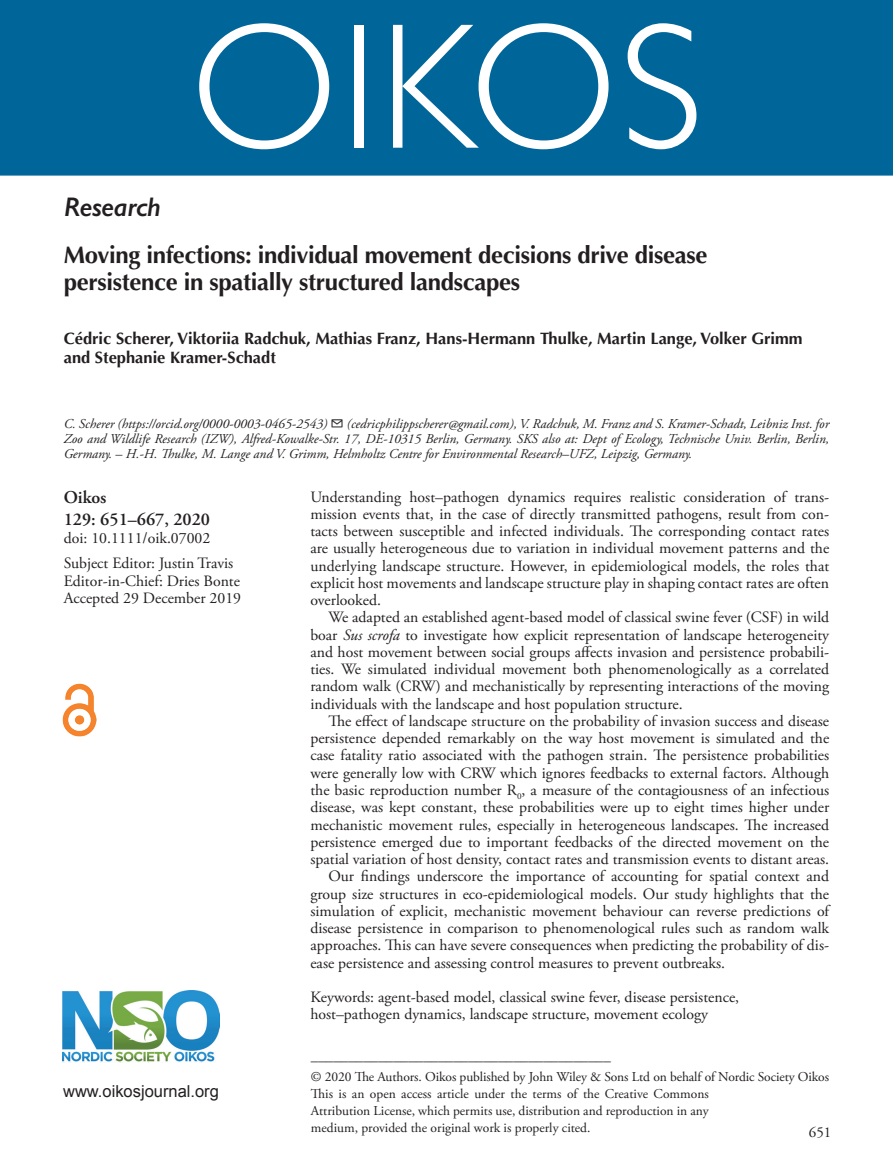
<style>
.page{position:relative;width:893px;height:1174px;background:#fff}
.page>*{position:absolute;margin:0;border:0;box-sizing:border-box;transform-origin:0 0}
.OIKOS{font:300 180px "Gill Sans";letter-spacing:.01em;color:#fff}
.AT_TYPE{font:italic 600 27px "Gill Sans";letter-spacing:-.015em;color:#231f20}
.CT{font:700 24px/27px "Optima LT Std";letter-spacing:-.015em;color:#231f20}
.Corres{font:600 18px "Adobe Garamond Pro";color:#231f20}
.AU{font:700 16.5px/19.5px "Optima LT Std";color:#231f20}
.t1{font:16.5px "Arial";color:#231f20}
.ABS_TXI{font:15.75px/17.2px "Adobe Garamond Pro";color:#231f20;text-align:justify}
.ABS_TXT{font:15.75px/17.2px "Adobe Garamond Pro";color:#231f20;text-align:justify}
.Keywords{font:15.75px/17.2px "Adobe Garamond Pro";color:#231f20}
.Doi_No{font:15.75px "Adobe Garamond Pro";color:#231f20}
.t2{font:15px "Adobe Garamond Pro";color:#231f20}
.Address{font:italic 13.5px/15px "Adobe Garamond Pro";color:#231f20;text-align:justify}
.FM_Note{font:13.5px/16.8px "Adobe Garamond Pro";letter-spacing:-.005em;color:#231f20;text-align:justify}
.s1{font-style:italic}
</style>
<div class="page">
<div style="left:0;top:0;width:893px;height:176px;background:#069"></div>
<img style="left:63px;top:990px;width:156px;height:72px">
<img style="left:63px;top:683px;width:34px;height:53px">
<p class="AT_TYPE" style="left:64px;top:191px;width:99px">Research</p>
<p class="OIKOS" style="left:190px;top:-53px;width:515px">OIKOS</p>
<p class="CT" style="left:64px;top:242px;width:645px">Moving infections: individual movement decisions drive disease persistence in spatially structured landscapes</p>
<p class="AU" style="left:64px;top:329px;width:740px">Cédric Scherer, Viktoriia Radchuk, Mathias Franz, Hans-Hermann Thulke, Martin Lange, Volker Grimm and Stephanie Kramer-Schadt</p>
<p class="Address" style="left:64px;top:416px;width:767px">C. Scherer (https://orcid.org/0000-0003-0465-2543) ✉ (cedricphilippscherer@gmail.com), V. Radchuk, M. Franz and S. Kramer-Schadt, Leibniz Inst. for Zoo and Wildlife Research (IZW), Alfred-Kowalke-Str. 17, DE-10315 Berlin, Germany. SKS also at: Dept of Ecology, Technische Univ. Berlin, Berlin, Germany. – H.-H. Thulke, M. Lange and V. Grimm, Helmholtz Centre for Environmental Research–UFZ, Leipzig, Germany.</p>
<p class="Corres" style="left:64px;top:487px;width:44px">Oikos</p>
<p class="Corres" style="left:64px;top:509px;width:148px">129: 651–667, 2020</p>
<p class="Doi_No" style="left:64px;top:528px;width:148px">doi: 10.1111/oik.07002</p>
<p class="ABS_TXI" style="left:64px;top:555px;width:171px">Subject Editor: Justin Travis</p>
<p class="ABS_TXI" style="left:64px;top:572px;width:178px">Editor-in-Chief: Dries Bonte</p>
<p class="ABS_TXI" style="left:64px;top:590px;width:179px">Accepted 29 December 2019</p>
<p class="t1" style="left:63px;top:1080px;width:157px">www.oikosjournal.org</p>
<p class="ABS_TXT" style="left:310px;top:488px;width:520px">Understanding host–pathogen dynamics requires realistic consideration of trans&shy;mission events that, in the case of directly transmitted pathogens, result from con&shy;tacts between susceptible and infected individuals. The corresponding contact rates are usually heterogeneous due to variation in individual movement patterns and the underlying landscape structure. However, in epidemiological models, the roles that explicit host movements and landscape structure play in shaping contact rates are often overlooked.</p>
<p class="ABS_TXI" style="left:310px;top:609px;width:520px;text-indent:18px">We adapted an established agent-based model of classical swine fever (CSF) in wild boar <span class="s1">Sus scrofa</span> to investigate how explicit representation of landscape heterogeneity and host movement between social groups affects invasion and persistence probabili&shy;ties. We simulated individual movement both phenomenologically as a correlated random walk (CRW) and mechanistically by representing interactions of the moving individuals with the landscape and host population structure.</p>
<p class="ABS_TXI" style="left:310px;top:713px;width:520px;text-indent:18px">The effect of landscape structure on the probability of invasion success and disease persistence depended remarkably on the way host movement is simulated and the case fatality ratio associated with the pathogen strain. The persistence probabilities were generally low with CRW which ignores feedbacks to external factors. Although the basic reproduction number R<sub>0</sub>, a measure of the contagiousness of an infectious disease, was kept constant, these probabilities were up to eight times higher under mechanistic movement rules, especially in heterogeneous landscapes. The increased persistence emerged due to important feedbacks of the directed movement on the spatial variation of host density, contact rates and transmission events to distant areas.</p>
<p class="ABS_TXI" style="left:310px;top:868px;width:520px;text-indent:18px">Our findings underscore the importance of accounting for spatial context and group size structures in eco-epidemiological models. Our study highlights that the simulation of explicit, mechanistic movement behaviour can reverse predictions of disease persistence in comparison to phenomenological rules such as random walk approaches. This can have severe consequences when predicting the probability of dis&shy;ease persistence and assessing control measures to prevent outbreaks.</p>
<p class="Keywords" style="left:310px;top:989px;width:430px">Keywords: agent-based model, classical swine fever, disease persistence, host–pathogen dynamics, landscape structure, movement ecology</p>
<p class="t2" style="left:311px;top:1051px;width:301px">––––––––––––––––––––––––––––––––––––––––</p>
<p class="FM_Note" style="left:311px;top:1069px;width:520px">© 2020 The Authors. Oikos published by John Wiley &amp; Sons Ltd on behalf of Nordic Society Oikos</p>
<p class="FM_Note" style="left:311px;top:1086px;width:399px">This is an open access article under the terms of the Creative Commons Attribution License, which permits use, distribution and reproduction in any medium, provided the original work is properly cited.</p>
<p class="t2" style="left:809px;top:1123px;width:24px">651</p>
</div>
